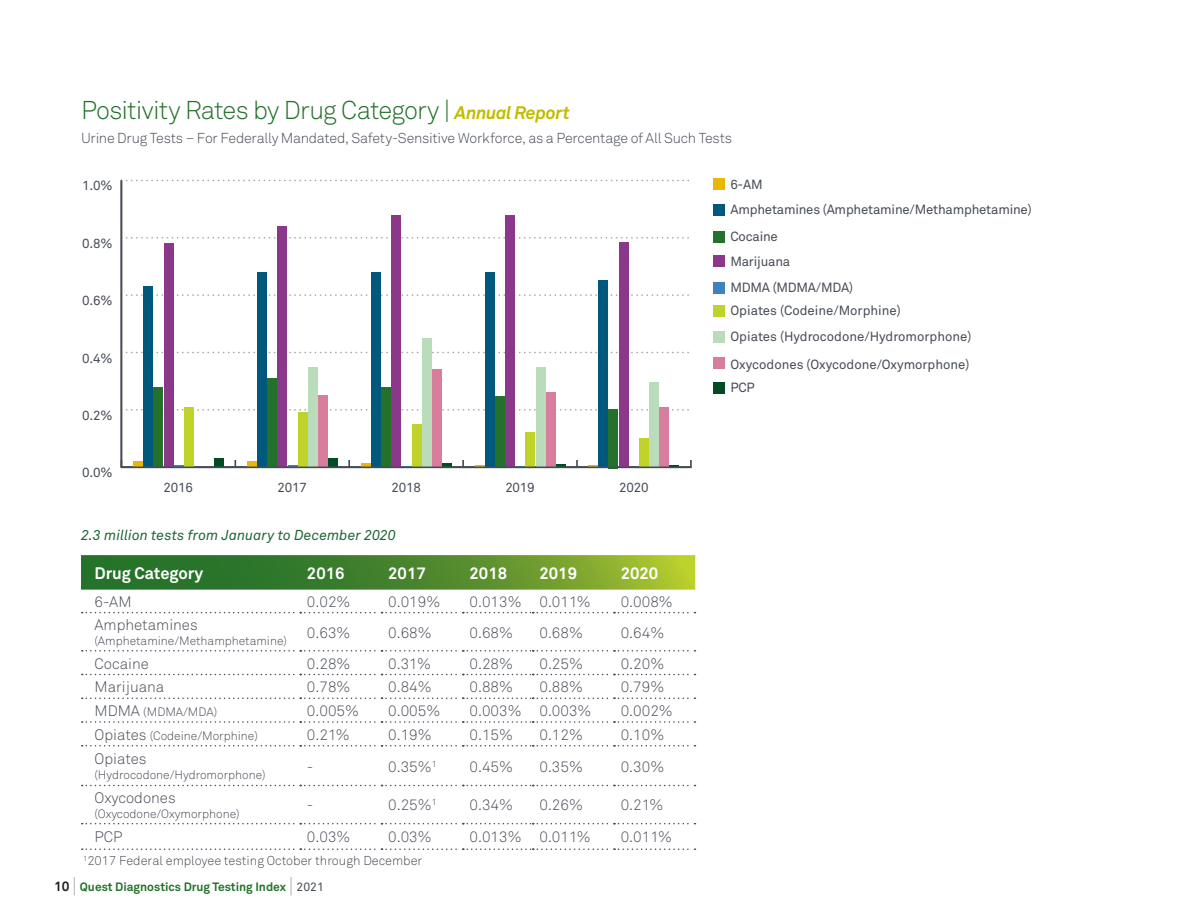
<style>
.page{position:relative;width:1188px;height:918px;background:#fff}
.page>*{position:absolute;margin:0;border:0;box-sizing:border-box;transform-origin:0 0}
.Tables_Section_Heade{font:300 25.5px "Akkurat Std";letter-spacing:-.03em;color:#23712a}
.Table_Heads{font:700 16.5px "Akkurat Pro";color:#fff}
.Table_Heads-2{font:700 16.5px "Akkurat Std";color:#fff}
.Table_Content{font:300 15px "Akkurat Pro";color:#464b54}
.Tables_Section_SubHe{font:300 14.25px "Akkurat Std";letter-spacing:-.015em;color:#464b54}
.Tables_Section_SubHe-2{font:italic 14.25px "Akkurat Pro";color:#1f6834}
.t1{font:13.2px/25px "Akkurat Std";letter-spacing:-.015em;color:#464b54}
.t2{font:13.2px "Akkurat Pro";color:#464b54}
.t3{font:300 12.75px "Akkurat Pro";color:#464b54}
.Table_Content-2{font:300 12px "Akkurat Pro";color:#464b54}
.t4{font:700 12px "Akkurat Std";color:#23712a}
.s1{font-family:"Akkurat Pro";font-weight:700;font-style:italic;font-size:18px;color:#c0bc00}
.s2{font-size:15px}
.s3{font-size:13.5px;color:#231f20}
.s4{font-weight:300;font-size:21px;color:#a3a7a9}
.s5{font-weight:400;color:#464b54}
</style>
<div class="page">
<div style="left:713px;top:231px;width:12px;height:11px;background:#23712a"></div>
<div style="left:713px;top:205px;width:12px;height:11px;background:#00597d"></div>
<div style="left:713px;top:178px;width:12px;height:12px;background:#e8b809"></div>
<div style="left:713px;top:331px;width:12px;height:12px;background:#badcbb"></div>
<div style="left:713px;top:305px;width:12px;height:12px;background:#c0d32b"></div>
<div style="left:713px;top:282px;width:12px;height:11px;background:#3d82bb"></div>
<div style="left:713px;top:256px;width:12px;height:11px;background:#8b378a"></div>
<div style="left:713px;top:358px;width:12px;height:11px;background:#d87d9b"></div>
<div style="left:713px;top:382px;width:12px;height:12px;background:#004c23"></div>
<svg style="left:120px;top:179px;width:572px;height:290px"></svg>
<svg style="left:81px;top:555px;width:614px;height:35px;background:#548d2f"></svg>
<svg style="left:82px;top:612px;width:614px;height:1px"></svg>
<svg style="left:82px;top:650px;width:614px;height:2px"></svg>
<svg style="left:82px;top:674px;width:614px;height:1px"></svg>
<svg style="left:82px;top:698px;width:614px;height:1px"></svg>
<svg style="left:82px;top:721px;width:614px;height:2px"></svg>
<svg style="left:82px;top:745px;width:614px;height:2px"></svg>
<svg style="left:82px;top:785px;width:614px;height:1px"></svg>
<svg style="left:82px;top:823px;width:614px;height:1px"></svg>
<svg style="left:82px;top:848px;width:614px;height:2px"></svg>
<p class="Tables_Section_Heade" style="left:81px;top:95px;width:490px">Positivity Rates by Drug Category | <span class="s1">Annual Report</span></p>
<p class="Tables_Section_SubHe" style="left:81px;top:129px;width:653px">Urine Drug Tests – For Federally Mandated, Safety-Sensitive Workforce, as a Percentage of All Such Tests</p>
<p class="t1" style="left:82px;top:173px;width:32px">1.0%</p>
<p class="t1" style="left:82px;top:231px;width:32px">0.8%</p>
<p class="t1" style="left:82px;top:288px;width:32px">0.6%</p>
<p class="t1" style="left:82px;top:345px;width:32px">0.4%</p>
<p class="t1" style="left:82px;top:403px;width:32px">0.2%</p>
<p class="t1" style="left:82px;top:460px;width:32px">0.0%</p>
<p class="t1" style="left:164px;top:475px;width:31px">2016</p>
<p class="t1" style="left:278px;top:475px;width:31px">2017</p>
<p class="t1" style="left:391px;top:475px;width:31px">2018</p>
<p class="t1" style="left:505px;top:475px;width:31px">2019</p>
<p class="t1" style="left:619px;top:475px;width:31px">2020</p>
<p class="Tables_Section_SubHe-2" style="left:81px;top:527px;width:316px">2.3 million tests from January to December 2020</p>
<p class="Table_Heads-2" style="left:94px;top:563px;width:110px">Drug Category</p>
<p class="Table_Heads" style="left:307px;top:563px;width:39px">2016</p>
<p class="Table_Heads" style="left:388px;top:563px;width:39px">2017</p>
<p class="Table_Heads" style="left:470px;top:563px;width:39px">2018</p>
<p class="Table_Heads" style="left:539px;top:563px;width:39px">2019</p>
<p class="Table_Heads" style="left:621px;top:563px;width:39px">2020</p>
<p class="Table_Content" style="left:94px;top:592px;width:39px">6-AM</p>
<p class="Table_Content" style="left:307px;top:592px;width:45px">0.02%</p>
<p class="Table_Content" style="left:388px;top:592px;width:54px">0.019%</p>
<p class="Table_Content" style="left:470px;top:592px;width:54px">0.013%</p>
<p class="Table_Content" style="left:539px;top:592px;width:53px">0.011%</p>
<p class="Table_Content" style="left:621px;top:592px;width:54px">0.008%</p>
<p class="Table_Content" style="left:94px;top:616px;width:105px">Amphetamines</p>
<p class="Table_Content-2" style="left:94px;top:633px;width:194px">(Amphetamine/Methamphetamine)</p>
<p class="Table_Content" style="left:307px;top:623px;width:45px">0.63%</p>
<p class="Table_Content" style="left:388px;top:623px;width:45px">0.68%</p>
<p class="Table_Content" style="left:470px;top:623px;width:45px">0.68%</p>
<p class="Table_Content" style="left:539px;top:623px;width:45px">0.68%</p>
<p class="Table_Content" style="left:621px;top:623px;width:45px">0.64%</p>
<p class="Table_Content" style="left:94px;top:654px;width:56px">Cocaine</p>
<p class="Table_Content" style="left:307px;top:654px;width:45px">0.28%</p>
<p class="Table_Content" style="left:388px;top:654px;width:44px">0.31%</p>
<p class="Table_Content" style="left:470px;top:654px;width:45px">0.28%</p>
<p class="Table_Content" style="left:539px;top:654px;width:45px">0.25%</p>
<p class="Table_Content" style="left:621px;top:654px;width:45px">0.20%</p>
<p class="Table_Content" style="left:94px;top:678px;width:71px">Marijuana</p>
<p class="Table_Content" style="left:307px;top:678px;width:45px">0.78%</p>
<p class="Table_Content" style="left:388px;top:678px;width:45px">0.84%</p>
<p class="Table_Content" style="left:470px;top:678px;width:45px">0.88%</p>
<p class="Table_Content" style="left:539px;top:678px;width:45px">0.88%</p>
<p class="Table_Content" style="left:621px;top:678px;width:45px">0.79%</p>
<p class="Table_Content-2" style="left:94px;top:705px;width:124px"><span class="s2">MDMA</span> (MDMA/MDA)</p>
<p class="Table_Content" style="left:307px;top:702px;width:54px">0.005%</p>
<p class="Table_Content" style="left:388px;top:702px;width:54px">0.005%</p>
<p class="Table_Content" style="left:470px;top:702px;width:54px">0.003%</p>
<p class="Table_Content" style="left:539px;top:702px;width:54px">0.003%</p>
<p class="Table_Content" style="left:621px;top:702px;width:54px">0.002%</p>
<p class="Table_Content-2" style="left:94px;top:728px;width:165px"><span class="s2">Opiates</span> (Codeine/Morphine)</p>
<p class="Table_Content" style="left:307px;top:726px;width:44px">0.21%</p>
<p class="Table_Content" style="left:388px;top:726px;width:45px">0.19%</p>
<p class="Table_Content" style="left:470px;top:726px;width:45px">0.15%</p>
<p class="Table_Content" style="left:539px;top:726px;width:45px">0.12%</p>
<p class="Table_Content" style="left:621px;top:726px;width:45px">0.10%</p>
<p class="Table_Content" style="left:94px;top:750px;width:54px">Opiates</p>
<p class="Table_Content-2" style="left:94px;top:767px;width:173px">(Hydrocodone/Hydromorphone)</p>
<p class="Table_Content" style="left:307px;top:757px;width:8px">-</p>
<p class="Table_Content" style="left:388px;top:757px;width:50px">0.35%<sup>1</sup></p>
<p class="Table_Content" style="left:470px;top:757px;width:45px">0.45%</p>
<p class="Table_Content" style="left:539px;top:757px;width:45px">0.35%</p>
<p class="Table_Content" style="left:621px;top:757px;width:45px">0.30%</p>
<p class="Table_Content" style="left:94px;top:789px;width:83px">Oxycodones</p>
<p class="Table_Content-2" style="left:94px;top:806px;width:147px">(Oxycodone/Oxymorphone)</p>
<p class="Table_Content" style="left:307px;top:796px;width:8px">-</p>
<p class="Table_Content" style="left:388px;top:796px;width:50px">0.25%<sup>1</sup></p>
<p class="Table_Content" style="left:470px;top:796px;width:45px">0.34%</p>
<p class="Table_Content" style="left:539px;top:796px;width:45px">0.26%</p>
<p class="Table_Content" style="left:621px;top:796px;width:44px">0.21%</p>
<p class="Table_Content" style="left:94px;top:828px;width:29px">PCP</p>
<p class="Table_Content" style="left:307px;top:828px;width:45px">0.03%</p>
<p class="Table_Content" style="left:388px;top:828px;width:45px">0.03%</p>
<p class="Table_Content" style="left:470px;top:828px;width:54px">0.013%</p>
<p class="Table_Content" style="left:539px;top:828px;width:53px">0.011%</p>
<p class="Table_Content" style="left:621px;top:828px;width:53px">0.011%</p>
<p class="t3" style="left:83px;top:853px;width:341px"><sup>1</sup>2017 Federal employee testing October through December</p>
<p class="t4" style="left:54px;top:879px;width:271px"><span class="s3">10</span> <span class="s4">|</span> Quest Diagnostics Drug Testing Index <span class="s4">|</span> <span class="s5">2021</span></p>
<p class="t1" style="left:730px;top:172px;width:303px">6-AM<br>Amphetamines (Amphetamine/Methamphetamine)</p>
<p class="t1" style="left:730px;top:224px;width:61px">Cocaine<br>Marijuana</p>
<p class="t1" style="left:730px;top:275px;width:124px">MDMA (MDMA/MDA)</p>
<p class="t2" style="left:730px;top:302px;width:172px">Opiates (Codeine/Morphine)</p>
<p class="t2" style="left:730px;top:329px;width:242px">Opiates (Hydrocodone/Hydromorphone)</p>
<p class="t2" style="left:730px;top:356px;width:241px">Oxycodones (Oxycodone/Oxymorphone)</p>
<p class="t1" style="left:730px;top:375px;width:26px">PCP</p>
</div>
